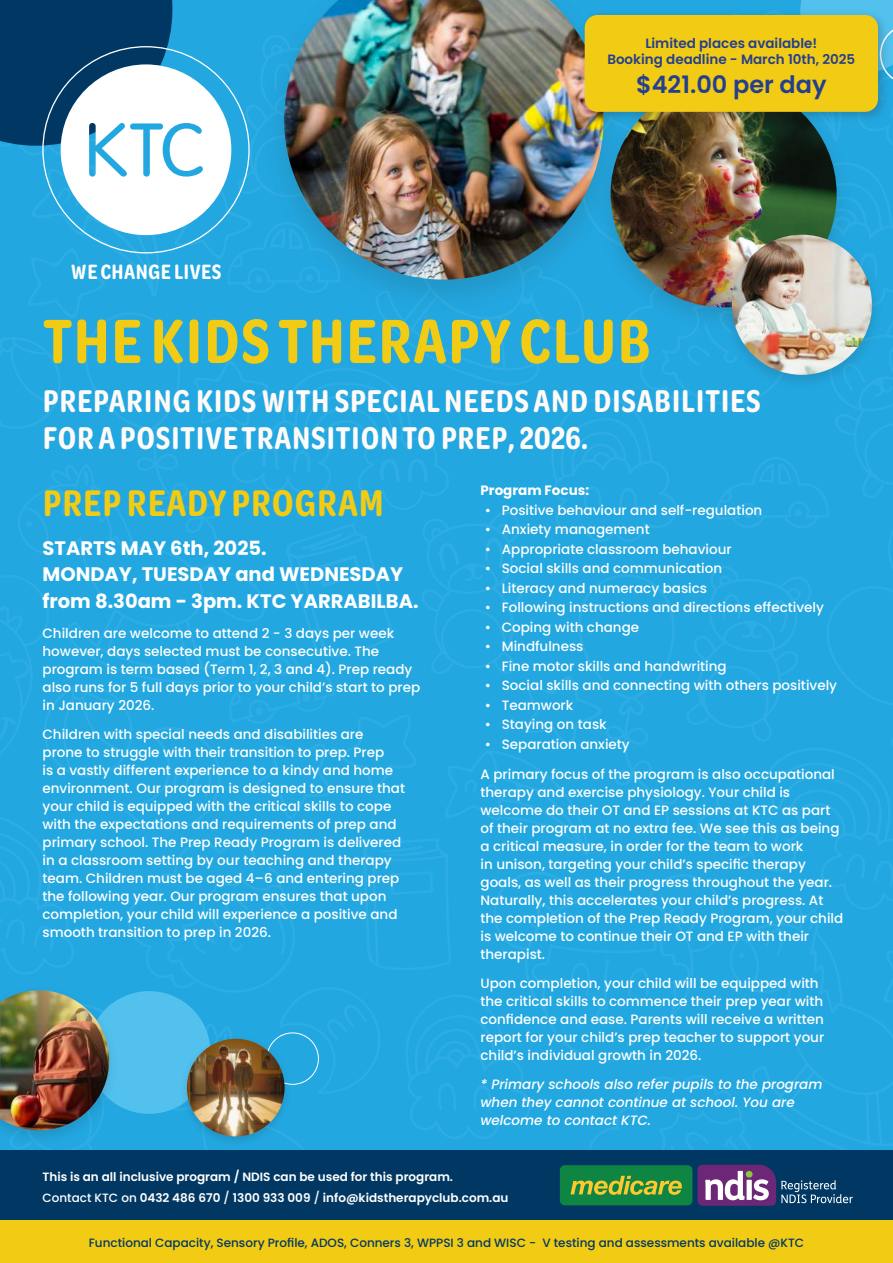
<style>
.page{position:relative;width:893px;height:1263px;background:#fff}
.page>*{position:absolute;margin:0;border:0;box-sizing:border-box;transform-origin:0 0}
.t1{font:600 66.6px "Omnes Narrow";letter-spacing:.02em;color:#f2cb14}
.t2{font:600 39.6px "Omnes Narrow";letter-spacing:.02em;color:#f2cb14}
.t3{font:600 33.6px/36.5px "Omnes Narrow";letter-spacing:.02em;color:#fefaf8}
.t4{font:600 24px "Poppins";color:#253f8e}
.t5{font:600 22.2px "Omnes Narrow";letter-spacing:.02em;color:#fff}
.t6{font:700 19.5px/26.4px "Poppins";color:#fff}
.t7{font:500 13.5px/18px "Poppins";color:#fff}
.t8{font:italic 500 13.5px/18px "Poppins";color:#fff}
.t9{font:600 13.5px/16.5px "Poppins";color:#253f8e;text-align:center}
.t10{font:700 13.5px "Poppins";color:#fff}
.t11{font:600 12px/20.4px "Poppins";color:#fff}
.t12{font:500 12px "Poppins";color:#013863}
.s1{font-weight:500}
</style>
<div class="page">
<div style="left:0;top:0;width:893px;height:1150px;background:#22a7e0"></div>
<svg style="left:0;top:312px;width:554px;height:505px;background:#23a7e0"></svg>
<svg style="left:256px;top:743px;width:75px;height:76px;background:#23a7e0"></svg>
<svg style="left:341px;top:715px;width:75px;height:75px;background:#23a7e0"></svg>
<svg style="left:120px;top:727px;width:101px;height:104px;background:#23a7e0"></svg>
<div style="left:0;top:1150px;width:893px;height:92px;background:#013863"></div>
<svg style="left:560px;top:1165px;width:293px;height:41px"></svg>
<div style="left:0;top:1220px;width:893px;height:43px;background:#f2cb14"></div>
<svg style="left:800px;top:0;width:93px;height:85px"></svg>
<div style="left:593px;top:72px;width:262px;height:262px;background:#231f20;opacity:.15"></div>
<img style="left:611px;top:81px;width:226px;height:226px;border-radius:113px">
<div style="left:721px;top:229px;width:162px;height:162px;background:#231f20;opacity:.15"></div>
<img style="left:732px;top:235px;width:140px;height:140px;border-radius:70px">
<div style="left:259px;top:0;width:370px;height:317px;background:#231f20;opacity:.15"></div>
<img style="left:284px;top:0;width:319px;height:280px">
<svg style="left:0;top:0;width:250px;height:253px"></svg>
<div style="left:88px;top:991px;width:122px;height:123px;background:#52c1ee;border-radius:50%"></div>
<div style="left:266px;top:1032px;width:53px;height:53px;border:1px solid #fff;border-radius:50%"></div>
<div style="left:179px;top:1034px;width:113px;height:113px;background:#231f20;opacity:.15"></div>
<img style="left:187px;top:1039px;width:98px;height:97px;border-radius:49px">
<div style="left:0;top:984px;width:120px;height:162px;background:#231f20;opacity:.15"></div>
<img style="left:0;top:990px;width:109px;height:140px">
<div style="left:579px;top:9px;width:311px;height:115px;background:#231f20;opacity:.25"></div>
<div style="left:585px;top:15px;width:293px;height:97px;background:#f2cb14;border-radius:13px"></div>
<h3 class="t5" style="left:71px;top:257px;width:152px">WE CHANGE LIVES</h3>
<p class="t9" style="left:607px;top:35px;width:249px">Limited places available!<br>Booking deadline - March 10th, 2025</p>
<h3 class="t4" style="left:636px;top:71px;width:192px">$421.00 per day</h3>
<h1 class="t1" style="left:43px;top:296px;width:609px">THE KIDS THERAPY CLUB</h1>
<h3 class="t3" style="left:43px;top:381px;width:719px">PREPARING KIDS WITH SPECIAL NEEDS AND DISABILITIES<br>FOR A POSITIVE TRANSITION TO PREP, 2026.</h3>
<h2 class="t2" style="left:43px;top:476px;width:342px">PREP READY PROGRAM</h2>
<h3 class="t6" style="left:43px;top:535px;width:377px">STARTS MAY 6th, 2025.<br>MONDAY, TUESDAY and WEDNESDAY from 8.30am - 3pm. KTC YARRABILBA.</h3>
<p class="t7" style="left:43px;top:625px;width:379px">Children are welcome to attend 2 - 3 days per week however, days selected must be consecutive. The program is term based (Term 1, 2, 3 and 4). Prep ready also runs for 5 full days prior to your child’s start to prep in January 2026.</p>
<p class="t7" style="left:43px;top:725px;width:364px">Children with special needs and disabilities are prone to struggle with their transition to prep. Prep<br>is a vastly different experience to a kindy and home environment. Our program is designed to ensure that your child is equipped with the critical skills to cope with the expectations and requirements of prep and primary school. The Prep Ready Program is delivered in a classroom setting by our teaching and therapy team. Children must be aged 4–6 and entering prep the following year. Our program ensures that upon completion, your child will experience a positive and smooth transition to prep in 2026.</p>
<p class="t10" style="left:480px;top:482px;width:110px">Program Focus:</p>
<p class="t7" style="left:485px;top:501px;width:279px">• Positive behaviour and self-regulation</p>
<p class="t7" style="left:485px;top:520px;width:166px">• Anxiety management</p>
<p class="t7" style="left:485px;top:540px;width:248px">• Appropriate classroom behaviour</p>
<p class="t7" style="left:485px;top:559px;width:239px">• Social skills and communication</p>
<p class="t7" style="left:485px;top:579px;width:224px">• Literacy and numeracy basics</p>
<p class="t7" style="left:485px;top:598px;width:341px">• Following instructions and directions effectively</p>
<p class="t7" style="left:485px;top:618px;width:156px">• Coping with change</p>
<p class="t7" style="left:485px;top:637px;width:100px">• Mindfulness</p>
<p class="t7" style="left:485px;top:657px;width:243px">• Fine motor skills and handwriting</p>
<p class="t7" style="left:485px;top:676px;width:354px">• Social skills and connecting with others positively</p>
<p class="t7" style="left:485px;top:696px;width:90px">• Teamwork</p>
<p class="t7" style="left:485px;top:715px;width:123px">• Staying on task</p>
<p class="t7" style="left:485px;top:735px;width:147px">• Separation anxiety</p>
<p class="t7" style="left:480px;top:766px;width:364px">A primary focus of the program is also occupational therapy and exercise physiology. Your child is welcome do their OT and EP sessions at KTC as part of their program at no extra fee. We see this as being a critical measure, in order for the team to work<br>in unison, targeting your child’s specific therapy goals, as well as their progress throughout the year.<br>Naturally, this accelerates your child’s progress. At the completion of the Prep Ready Program, your child is welcome to continue their OT and EP with their therapist.</p>
<p class="t7" style="left:480px;top:974px;width:345px">Upon completion, your child will be equipped with the critical skills to commence their prep year with confidence and ease. Parents will receive a written report for your child’s prep teacher to support your child’s individual growth in 2026.</p>
<p class="t8" style="left:480px;top:1075px;width:343px">* Primary schools also refer pupils to the program when they cannot continue at school. You are welcome to contact KTC.</p>
<p class="t11" style="left:43px;top:1167px;width:467px">This is an all inclusive program / NDIS can be used for this program.<br><span class="s1">Contact KTC on</span> 0432 486 670 <span class="s1">/</span> 1300 933 009 <span class="s1">/</span> info@kidstherapyclub.com.au</p>
<p class="t12" style="left:89px;top:1236px;width:717px">Functional Capacity, Sensory Profile, ADOS, Conners 3, WPPSI 3 and WISC - V testing and assessments available @KTC</p>
</div>
